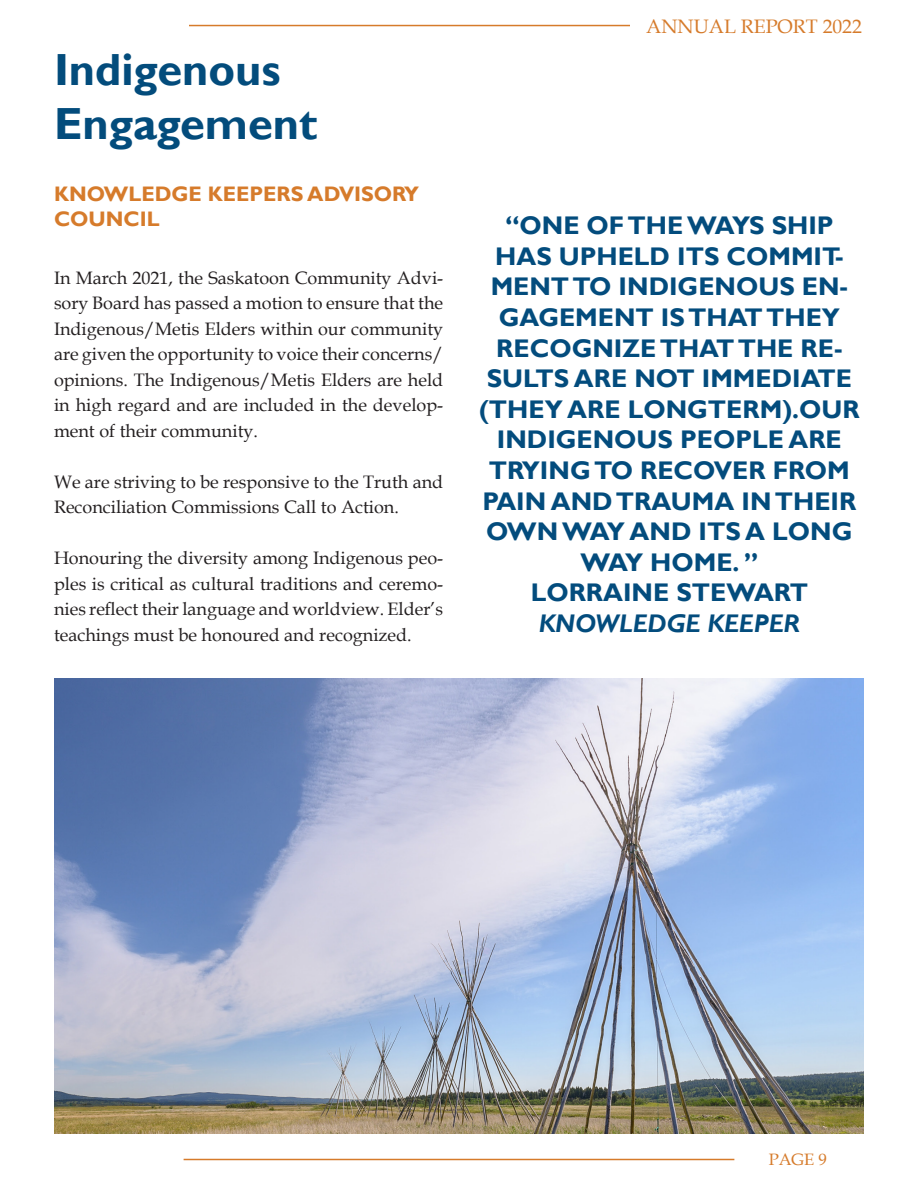
<style>
.page{position:relative;width:918px;height:1188px;background:#fff}
.page>*{position:absolute;margin:0;border:0;box-sizing:border-box;transform-origin:0 0}
.Header_1{font:700 45px/54px "Gill Sans";color:#034c7c}
.Subheader_1{font:700 25.5px/30.6px "Gill Sans";color:#034c7d;text-align:center}
.Subheader_1-2{font:italic 700 25.5px "Gill Sans";color:#034c7d}
.Subheader_1-3{font:700 21px/25.2px "Gill Sans";color:#d67b2b}
.t1{font:19.5px "Book Antiqua";color:#d67b2b}
.t2{font:18px/25.5px "Book Antiqua";color:#231f20;text-align:justify}
.t3{font:16.5px "Book Antiqua";color:#d67b2b}
</style>
<div class="page">
<hr style="left:189px;top:25px;width:441px;height:1px;background:#d67b2b">
<hr style="left:184px;top:1159px;width:550px;height:1px;background:#d67b2b">
<img style="left:54px;top:678px;width:810px;height:456px">
<p class="Header_1" style="left:54px;top:44px;width:265px">Indigenous<br>Engagement</p>
<p class="Subheader_1-3" style="left:54px;top:181px;width:367px">KNOWLEDGE KEEPERS ADVISORY<br>COUNCIL</p>
<p class="t2" style="left:54px;top:264px;width:391px">In March 2021, the Saskatoon Community Advi&shy;sory Board has passed a motion to ensure that the Indigenous/Metis Elders within our community are given the opportunity to voice their concerns/ opinions. The Indigenous/Metis Elders are held in high regard and are included in the develop&shy;ment of their community.</p>
<p class="t2" style="left:54px;top:468px;width:391px">We are striving to be responsive to the Truth and<br>Reconciliation Commissions Call to Action.</p>
<p class="t2" style="left:54px;top:545px;width:391px">Honouring the diversity among Indigenous peo&shy;ples is critical as cultural traditions and ceremo&shy;nies reflect their language and worldview. Elder’s teachings must be honoured and recognized.</p>
<p class="t1" style="left:646px;top:13px;width:217px">ANNUAL REPORT 2022</p>
<p class="Subheader_1" style="left:479px;top:211px;width:382px">“ONE OF THE WAYS SHIP<br>HAS UPHELD ITS COMMIT-<br>MENT TO INDIGENOUS EN-<br>GAGEMENT IS THAT THEY<br>RECOGNIZE THAT THE RE-<br>SULTS ARE NOT IMMEDIATE (THEY ARE LONGTERM).OUR<br>INDIGENOUS PEOPLE ARE<br>TRYING TO RECOVER FROM<br>PAIN AND TRAUMA IN THEIR<br>OWN WAY AND ITS A LONG<br>WAY HOME. ”</p>
<p class="Subheader_1" style="left:531px;top:578px;width:279px">LORRAINE STEWART</p>
<p class="Subheader_1-2" style="left:539px;top:609px;width:263px">KNOWLEDGE KEEPER</p>
<p class="t3" style="left:769px;top:1148px;width:59px">PAGE 9</p>
</div>
